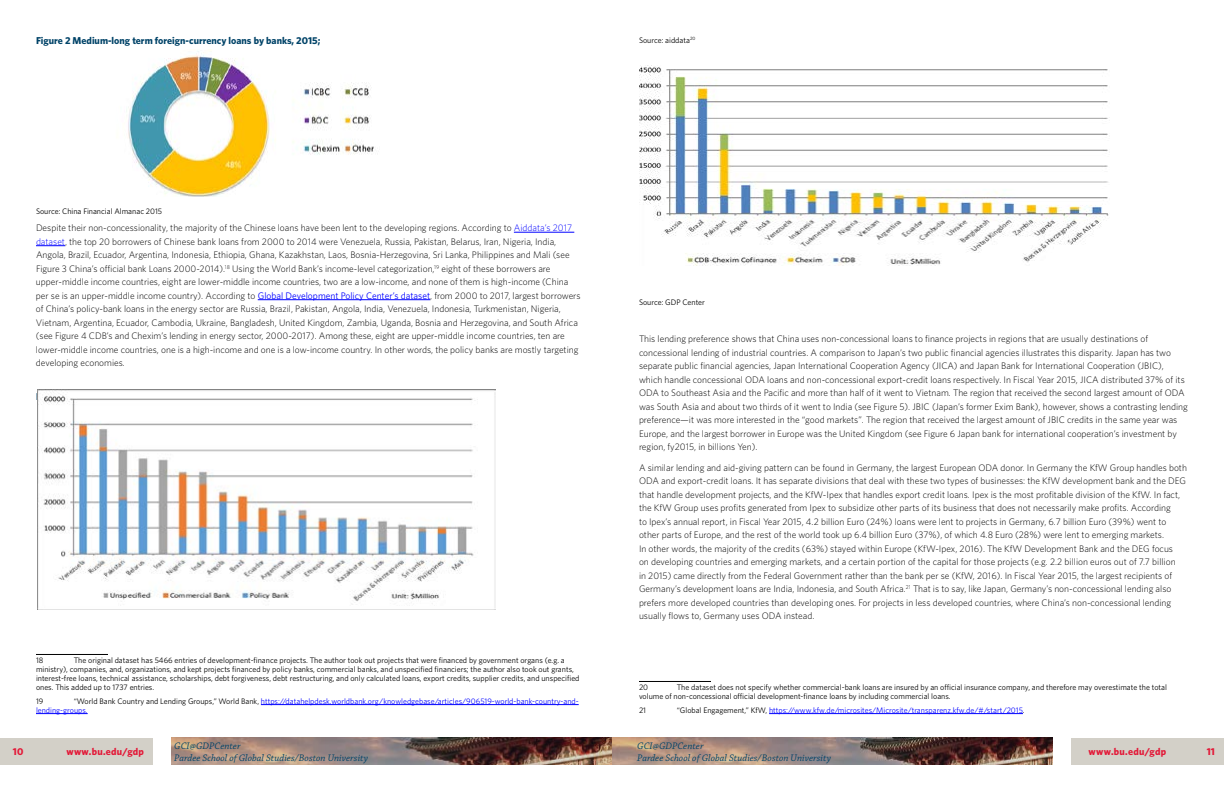
<style>
.page{position:relative;width:1224px;height:792px;background:#fff}
.page>*{position:absolute;margin:0;border:0;box-sizing:border-box;transform-origin:0 0}
.t1{font:italic 10px/12.5px "Chaparral Pro";letter-spacing:.005em;color:#004368}
.t2{font:700 10px "Whitney";color:#004368}
.t3{font:700 10px "Whitney";letter-spacing:.025em;color:#e31837}
.t4{font:300 9.5px/13.5px "Whitney";color:#000}
.t5{font:8px/9px "Whitney";color:#000}
.t6{font:8px/9px "Whitney";color:#00f}
.s1{color:#00f}
.s2{font-weight:400;color:#00f}
.s3{color:#000}
</style>
<div class="page">
<div style="left:1071px;top:738px;width:153px;height:27px;background:#d3d0c8"></div>
<div style="left:0;top:738px;width:153px;height:27px;background:#d3d0c8"></div>
<img style="left:171px;top:738px;width:441px;height:27px">
<img style="left:612px;top:738px;width:441px;height:27px">
<hr style="left:514px;top:232px;width:60px;height:1px;background:#00f">
<svg style="left:36px;top:245px;width:29px;height:1px"></svg>
<hr style="left:258px;top:299px;width:172px;height:1px;background:#00f">
<hr style="left:36px;top:654px;width:72px;height:1px;background:#000">
<hr style="left:261px;top:704px;width:318px;height:1px;background:#00f">
<hr style="left:36px;top:713px;width:52px;height:1px;background:#00f">
<hr style="left:639px;top:681px;width:72px;height:1px;background:#000">
<hr style="left:769px;top:713px;width:254px;height:1px;background:#00f">
<img style="left:126px;top:51px;width:248px;height:146px">
<img style="left:38px;top:390px;width:458px;height:218px">
<img style="left:639px;top:66px;width:470px;height:200px">
<p class="t2" style="left:36px;top:34px;width:286px">Figure 2 Medium-long term foreign-currency loans by banks, 2015;</p>
<p class="t5" style="left:639px;top:35px;width:58px">Source: aiddata<sup>20</sup></p>
<p class="t5" style="left:36px;top:207px;width:128px">Source: China Financial Almanac 2015</p>
<p class="t4" style="left:36px;top:221px;width:546px">Despite their non-concessionality, the majority of the Chinese loans have been lent to the developing regions. According to <span class="s1">Aiddata’s 2017 dataset</span>, the top 20 borrowers of Chinese bank loans from 2000 to 2014 were Venezuela, Russia, Pakistan, Belarus, Iran, Nigeria, India, Angola, Brazil, Ecuador, Argentina, Indonesia, Ethiopia, Ghana, Kazakhstan, Laos, Bosnia-Herzegovina, Sri Lanka, Philippines and Mali (see Figure 3 China’s official bank Loans 2000-2014).<sup>18</sup> Using the World Bank’s income-level categorization,<sup>19</sup> eight of these borrowers are upper-middle income countries, eight are lower-middle income countries, two are a low-income, and none of them is high-income (China per se is an upper-middle income country). According to <span class="s2">Global Development Policy Center’s dataset</span>, from 2000 to 2017, largest borrowers of China’s policy-bank loans in the energy sector are Russia, Brazil, Pakistan, Angola, India, Venezuela, Indonesia, Turkmenistan, Nigeria, Vietnam, Argentina, Ecuador, Cambodia, Ukraine, Bangladesh, United Kingdom, Zambia, Uganda, Bosnia and Herzegovina, and South Africa (see Figure 4 CDB’s and Chexim’s lending in energy sector, 2000-2017). Among these, eight are upper-middle income countries, ten are lower-middle income countries, one is a high-income and one is a low-income country. In other words, the policy banks are mostly targeting developing economies.</p>
<p class="t5" style="left:36px;top:656px;width:545px;text-indent:38px">The original dataset has 5466 entries of development-finance projects. The author took out projects that were financed by government organs (e.g. a ministry), companies, and, organizations, and kept projects financed by policy banks, commercial banks, and unspecified financiers; the author also took out grants, interest-free loans, technical assistance, scholarships, debt forgiveness, debt restructuring, and only calculated loans, export credits, supplier credits, and unspecified ones. This added up to 1737 entries.</p>
<p class="t5" style="left:36px;top:696px;width:9px">19</p>
<p class="t5" style="left:36px;top:656px;width:9px">18</p>
<p class="t6" style="left:36px;top:696px;width:544px;text-indent:38px"><span class="s3">“World Bank Country and Lending Groups,” World Bank,</span> https://datahelpdesk.worldbank.org/knowledgebase/articles/906519-world-bank-country-and&shy;lending-groups.</p>
<p class="t5" style="left:639px;top:297px;width:67px">Source: GDP Center</p>
<p class="t4" style="left:639px;top:332px;width:550px">This lending preference shows that China uses non-concessional loans to finance projects in regions that are usually destinations of concessional lending of industrial countries. A comparison to Japan’s two public financial agencies illustrates this disparity. Japan has two separate public financial agencies, Japan International Cooperation Agency (JICA) and Japan Bank for International Cooperation (JBIC), which handle concessional ODA loans and non-concessional export-credit loans respectively. In Fiscal Year 2015, JICA distributed 37% of its ODA to Southeast Asia and the Pacific and more than half of it went to Vietnam. The region that received the second largest amount of ODA was South Asia and about two thirds of it went to India (see Figure 5). JBIC (Japan’s former Exim Bank), however, shows a contrasting lending preference—it was more interested in the “good markets”. The region that received the largest amount of JBIC credits in the same year was Europe, and the largest borrower in Europe was the United Kingdom (see Figure 6 Japan bank for international cooperation’s investment by region, fy2015, in billions Yen).</p>
<p class="t4" style="left:639px;top:460px;width:549px">A similar lending and aid-giving pattern can be found in Germany, the largest European ODA donor. In Germany the KfW Group handles both ODA and export-credit loans. It has separate divisions that deal with these two types of businesses: the KfW development bank and the DEG that handle development projects, and the KfW-Ipex that handles export credit loans. Ipex is the most profitable division of the KfW. In fact, the KfW Group uses profits generated from Ipex to subsidize other parts of its business that does not necessarily make profits. According<br>to Ipex’s annual report, in Fiscal Year 2015, 4.2 billion Euro (24%) loans were lent to projects in Germany, 6.7 billion Euro (39%) went to other parts of Europe, and the rest of the world took up 6.4 billion Euro (37%), of which 4.8 Euro (28%) were lent to emerging markets.<br>In other words, the majority of the credits (63%) stayed within Europe (KfW-Ipex, 2016). The KfW Development Bank and the DEG focus<br>on developing countries and emerging markets, and a certain portion of the capital for those projects (e.g. 2.2 billion euros out of 7.7 billion<br>in 2015) came directly from the Federal Government rather than the bank per se (KfW, 2016). In Fiscal Year 2015, the largest recipients of Germany’s development loans are India, Indonesia, and South Africa.<sup>21</sup> That is to say, like Japan, Germany’s non-concessional lending also prefers more developed countries than developing ones. For projects in less developed countries, where China’s non-concessional lending usually flows to, Germany uses ODA instead.</p>
<p class="t5" style="left:639px;top:683px;width:529px;text-indent:38px">The dataset does not specify whether commercial-bank loans are insured by an official insurance company, and therefore may overestimate the total volume of non-concessional official development-finance loans by including commercial loans.</p>
<p class="t5" style="left:639px;top:705px;width:9px">21</p>
<p class="t6" style="left:677px;top:705px;width:349px"><span class="s3">“Global Engagement,” KfW,</span> https://www.kfw.de/microsites/Microsite/transparenz.kfw.de/#/start/2015<span class="s3">.</span></p>
<p class="t5" style="left:639px;top:683px;width:11px">20</p>
<p class="t1" style="left:174px;top:740px;width:196px">GCI@GDPCenter<br>Pardee School of Global Studies/Boston University</p>
<p class="t1" style="left:637px;top:740px;width:196px">GCI@GDPCenter<br>Pardee School of Global Studies/Boston University</p>
<p class="t3" style="left:13px;top:745px;width:12px">10</p>
<p class="t3" style="left:66px;top:745px;width:79px">www.bu.edu/gdp</p>
<p class="t3" style="left:1089px;top:745px;width:79px">www.bu.edu/gdp</p>
<p class="t3" style="left:1207px;top:745px;width:10px">11</p>
</div>
